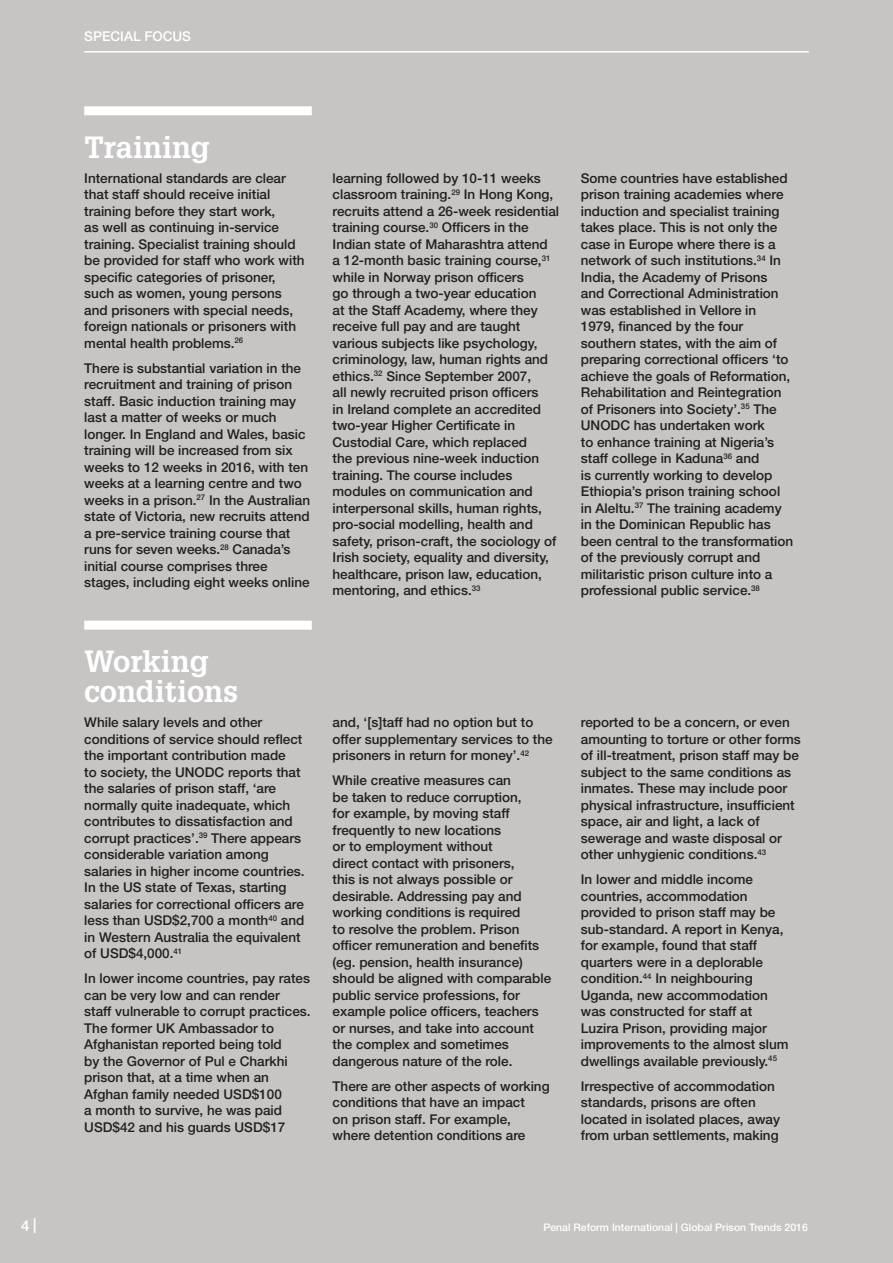
<style>
.page{position:relative;width:893px;height:1263px;background:#c7c4c4}
.page>*{position:absolute;margin:0;border:0;box-sizing:border-box;transform-origin:0 0}
.t1{font:700 30px/30px "Glypha";color:#fff}
.t2{font:500 15px "Helvetica Neue LT Std";color:#fff}
.t3{font:500 13.5px/16.5px "Helvetica Neue LT Std";color:#231f20}
.t4{font:500 13.5px "Helvetica Neue LT Std";color:#fff}
.t5{font:500 10.5px "Helvetica Neue LT Std";color:#fff}
</style>
<div class="page">
<hr style="left:84px;top:51px;width:725px;height:2px;background:#fff">
<div style="left:84px;top:106px;width:228px;height:9px;background:#fff"></div>
<div style="left:84px;top:621px;width:228px;height:9px;background:#fff"></div>
<p class="t4" style="left:84px;top:29px;width:108px">SPECIAL FOCUS</p>
<h1 class="t1" style="left:84px;top:131px;width:127px">Training</h1>
<p class="t3" style="left:84px;top:170px;width:222px">International standards are clear that staff should receive initial training before they start work,<br>as well as continuing in-service training. Specialist training should be provided for staff who work with specific categories of prisoner, such as women, young persons and prisoners with special needs, foreign nationals or prisoners with mental health problems.<sup>26</sup></p>
<p class="t3" style="left:84px;top:360px;width:227px">There is substantial variation in the recruitment and training of prison staff. Basic induction training may last a matter of weeks or much longer. In England and Wales, basic training will be increased from six weeks to 12 weeks in 2016, with ten weeks at a learning centre and two weeks in a prison.<sup>27</sup> In the Australian state of Victoria, new recruits attend a pre-service training course that runs for seven weeks.<sup>28</sup> Canada’s initial course comprises three stages, including eight weeks online</p>
<h1 class="t1" style="left:84px;top:645px;width:155px">Working conditions</h1>
<p class="t3" style="left:84px;top:714px;width:222px">While salary levels and other conditions of service should reflect the important contribution made<br>to society, the UNODC reports that the salaries of prison staff, ‘are normally quite inadequate, which contributes to dissatisfaction and corrupt practices’.<sup>39</sup> There appears considerable variation among salaries in higher income countries.<br>In the US state of Texas, starting salaries for correctional officers are less than USD$2,700 a month<sup>40</sup> and in Western Australia the equivalent of USD$4,000.<sup>41</sup></p>
<p class="t3" style="left:84px;top:970px;width:228px">In lower income countries, pay rates can be very low and can render<br>staff vulnerable to corrupt practices.<br>The former UK Ambassador to<br>Afghanistan reported being told<br>by the Governor of Pul e Charkhi prison that, at a time when an<br>Afghan family needed USD$100<br>a month to survive, he was paid<br>USD$42 and his guards USD$17</p>
<p class="t3" style="left:333px;top:170px;width:228px">learning followed by 10-11 weeks classroom training.<sup>29</sup> In Hong Kong, recruits attend a 26-week residential training course.<sup>30</sup> Officers in the Indian state of Maharashtra attend<br>a 12-month basic training course,<sup>31 </sup>while in Norway prison officers<br>go through a two-year education<br>at the Staff Academy, where they receive full pay and are taught various subjects like psychology, criminology, law, human rights and ethics.<sup>32</sup> Since September 2007,<br>all newly recruited prison officers<br>in Ireland complete an accredited two-year Higher Certificate in Custodial Care, which replaced<br>the previous nine-week induction training. The course includes modules on communication and interpersonal skills, human rights, pro-social modelling, health and safety, prison‑craft, the sociology of Irish society, equality and diversity, healthcare, prison law, education, mentoring, and ethics.<sup>33</sup></p>
<p class="t3" style="left:581px;top:170px;width:214px">Some countries have established prison training academies where induction and specialist training takes place. This is not only the case in Europe where there is a network of such institutions.<sup>34</sup> In<br>India, the Academy of Prisons and Correctional Administration was established in Vellore in<br>1979, financed by the four southern states, with the aim of preparing correctional officers ‘to achieve the goals of Reformation,<br>Rehabilitation and Reintegration of Prisoners into Society’.<sup>35</sup> The<br>UNODC has undertaken work<br>to enhance training at Nigeria’s staff college in Kaduna<sup>36</sup> and<br>is currently working to develop<br>Ethiopia’s prison training school in Aleltu.<sup>37</sup> The training academy in the Dominican Republic has been central to the transformation of the previously corrupt and militaristic prison culture into a professional public service.<sup>38</sup></p>
<p class="t3" style="left:333px;top:714px;width:222px">and, ‘[s]taff had no option but to offer supplementary services to the prisoners in return for money’.<sup>42</sup></p>
<p class="t3" style="left:333px;top:772px;width:220px">While creative measures can<br>be taken to reduce corruption,<br>for example, by moving staff frequently to new locations<br>or to employment without<br>direct contact with prisoners,<br>this is not always possible or desirable. Addressing pay and working conditions is required<br>to resolve the problem. Prison officer remuneration and benefits (eg. pension, health insurance) should be aligned with comparable public service professions, for example police officers, teachers or nurses, and take into account the complex and sometimes dangerous nature of the role.</p>
<p class="t3" style="left:333px;top:1077px;width:219px">There are other aspects of working conditions that have an impact<br>on prison staff. For example, where detention conditions are</p>
<p class="t3" style="left:581px;top:714px;width:222px">reported to be a concern, or even amounting to torture or other forms of ill-treatment, prison staff may be subject to the same conditions as inmates. These may include poor physical infrastructure, insufficient space, air and light, a lack of sewerage and waste disposal or other unhygienic conditions.<sup>43</sup></p>
<p class="t3" style="left:581px;top:871px;width:209px">In lower and middle income countries, accommodation provided to prison staff may be sub-standard. A report in Kenya, for example, found that staff quarters were in a deplorable condition.<sup>44</sup> In neighbouring<br>Uganda, new accommodation was constructed for staff at<br>Luzira Prison, providing major improvements to the almost slum dwellings available previously.<sup>45</sup></p>
<p class="t3" style="left:581px;top:1077px;width:201px">Irrespective of accommodation standards, prisons are often located in isolated places, away from urban settlements, making</p>
<p class="t2" style="left:21px;top:1216px;width:17px">4 |</p>
<p class="t5" style="left:543px;top:1221px;width:266px">Penal Reform International | Global Prison Trends 2016</p>
</div>
